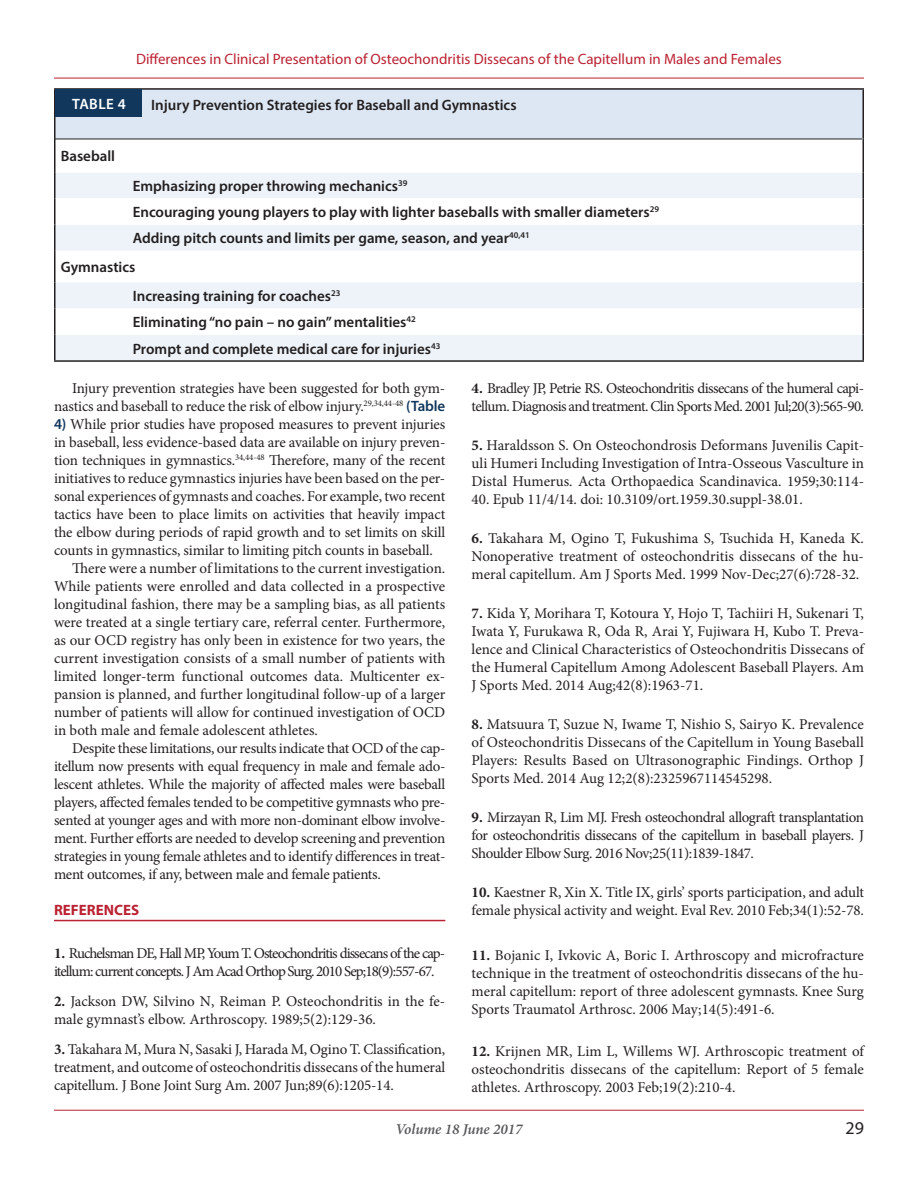
<style>
.page{position:relative;width:918px;height:1188px;background:#fff}
.page>*{position:absolute;margin:0;border:0;box-sizing:border-box;transform-origin:0 0}
.t1{font:18px "Myriad Pro";color:#231f20}
.t2{font:15px/18px "Minion Pro";letter-spacing:-.01em;color:#231f20;text-align:justify}
.t3{font:600 15px/26.2px "Myriad Pro";color:#231f20}
.t4{font:15px/18px "Minion Pro";letter-spacing:-.04em;color:#231f20}
.t5{font:15px/18px "Minion Pro";letter-spacing:-.06em;color:#231f20}
.t6{font:15px "Myriad Pro";color:#b23}
.t7{font:italic 600 15px "Minion Pro";letter-spacing:-.005em;color:#57585a}
.t8{font:700 15px "Myriad Pro";color:#b23}
.t9{font:600 15px "Myriad Pro";letter-spacing:.025em;color:#fff}
.s1{font-family:"Myriad Pro";font-weight:600;color:#11375d}
.s2{font-weight:700}
</style>
<div class="page">
<hr style="left:54px;top:78px;width:810px;height:1px;background:#b23">
<hr style="left:54px;top:1110px;width:810px;height:1px;background:#b23">
<hr style="left:54px;top:920px;width:391px;height:1px;background:#b23">
<div style="left:55px;top:89px;width:808px;height:50px;background:#dce7f3"></div>
<div style="left:56px;top:173px;width:806px;height:187px;background:#edf3f9"></div>
<svg style="left:56px;top:198px;width:806px;height:137px"></svg>
<hr style="left:54px;top:139px;width:2px;height:34px;background:#231f20">
<hr style="left:862px;top:139px;width:2px;height:34px;background:#231f20">
<hr style="left:54px;top:173px;width:2px;height:25px;background:#231f20">
<hr style="left:862px;top:173px;width:2px;height:25px;background:#231f20">
<hr style="left:54px;top:198px;width:2px;height:27px;background:#231f20">
<hr style="left:862px;top:198px;width:2px;height:27px;background:#231f20">
<hr style="left:54px;top:225px;width:2px;height:26px;background:#231f20">
<hr style="left:862px;top:225px;width:2px;height:26px;background:#231f20">
<hr style="left:54px;top:251px;width:2px;height:31px;background:#231f20">
<hr style="left:862px;top:251px;width:2px;height:31px;background:#231f20">
<hr style="left:54px;top:282px;width:2px;height:27px;background:#231f20">
<hr style="left:862px;top:282px;width:2px;height:27px;background:#231f20">
<hr style="left:54px;top:309px;width:2px;height:26px;background:#231f20">
<hr style="left:862px;top:309px;width:2px;height:26px;background:#231f20">
<hr style="left:54px;top:88px;width:810px;height:2px;background:#231f20">
<hr style="left:54px;top:90px;width:2px;height:49px;background:#231f20">
<hr style="left:862px;top:90px;width:2px;height:49px;background:#231f20">
<hr style="left:54px;top:335px;width:2px;height:25px;background:#231f20">
<hr style="left:862px;top:335px;width:2px;height:25px;background:#231f20">
<hr style="left:54px;top:360px;width:810px;height:2px;background:#231f20">
<hr style="left:54px;top:139px;width:808px;height:1px;background:#231f20">
<div style="left:55px;top:90px;width:87px;height:27px;background:#11375d"></div>
<p class="t6" style="left:136px;top:49px;width:647px">Differences in Clinical Presentation of Osteochondritis Dissecans of the Capitellum in Males and Females</p>
<p class="t9" style="left:72px;top:94px;width:55px">TABLE 4</p>
<p class="t3" style="left:151px;top:91px;width:367px">Injury Prevention Strategies for Baseball and Gymnastics</p>
<p class="t3" style="left:61px;top:143px;width:56px">Baseball</p>
<p class="t3" style="left:133px;top:172px;width:528px">Emphasizing proper throwing mechanics<sup>39<br></sup>Encouraging young players to play with lighter baseballs with smaller diameters<sup>29<br></sup>Adding pitch counts and limits per game, season, and year<sup>40,41</sup></p>
<p class="t3" style="left:133px;top:252px;width:209px;line-height:28.8px;text-indent:-72px">Gymnastics<br>Increasing training for coaches<sup>23</sup></p>
<p class="t3" style="left:133px;top:309px;width:309px">Eliminating “no pain – no gain” mentalities<sup>42<br></sup>Prompt and complete medical care for injuries<sup>43</sup></p>
<p class="t2" style="left:54px;top:379px;width:393px;text-align:right">Injury prevention strategies have been suggested for both gym&shy;nastics and baseball to reduce the risk of elbow injury.<sup>29,34,44-48</sup> <span class="s1">(Table</span></p>
<p class="t2" style="left:54px;top:415px;width:393px"><span class="s1">4)</span> While prior studies have proposed measures to prevent injuries</p>
<p class="t2" style="left:54px;top:433px;width:393px">in baseball, less evidence-based data are available on injury preven-</p>
<p class="t2" style="left:54px;top:451px;width:393px">tion techniques in gymnastics.<sup>34,44-48</sup> Therefore, many of the recent</p>
<p class="t2" style="left:54px;top:469px;width:393px">initiatives to reduce gymnastics injuries have been based on the per-</p>
<p class="t2" style="left:54px;top:487px;width:393px">sonal experiences of gymnasts and coaches. For example, two recent</p>
<p class="t2" style="left:54px;top:505px;width:393px">tactics have been to place limits on activities that heavily impact</p>
<p class="t2" style="left:54px;top:523px;width:393px">the elbow during periods of rapid growth and to set limits on skill</p>
<p class="t2" style="left:54px;top:541px;width:380px">counts in gymnastics, similar to limiting pitch counts in baseball.</p>
<p class="t2" style="left:72px;top:559px;width:375px">There were a number of limitations to the current investigation.</p>
<p class="t2" style="left:54px;top:577px;width:393px">While patients were enrolled and data collected in a prospective</p>
<p class="t2" style="left:54px;top:595px;width:393px">longitudinal fashion, there may be a sampling bias, as all patients</p>
<p class="t2" style="left:54px;top:613px;width:393px">were treated at a single tertiary care, referral center. Furthermore,</p>
<p class="t2" style="left:54px;top:631px;width:393px">as our OCD registry has only been in existence for two years, the</p>
<p class="t2" style="left:54px;top:649px;width:393px">current investigation consists of a small number of patients with</p>
<p class="t2" style="left:54px;top:667px;width:393px">limited longer-term functional outcomes data. Multicenter ex-</p>
<p class="t2" style="left:54px;top:685px;width:393px">pansion is planned, and further longitudinal follow-up of a larger</p>
<p class="t2" style="left:54px;top:703px;width:393px">number of patients will allow for continued investigation of OCD</p>
<p class="t2" style="left:54px;top:721px;width:265px">in both male and female adolescent athletes.</p>
<p class="t2" style="left:72px;top:739px;width:375px">Despite these limitations, our results indicate that OCD of the cap-</p>
<p class="t2" style="left:54px;top:757px;width:393px">itellum now presents with equal frequency in male and female ado-</p>
<p class="t2" style="left:54px;top:775px;width:393px">lescent athletes. While the majority of affected males were baseball</p>
<p class="t2" style="left:54px;top:793px;width:393px">players, affected females tended to be competitive gymnasts who pre-</p>
<p class="t2" style="left:54px;top:811px;width:393px">sented at younger ages and with more non-dominant elbow involve-</p>
<p class="t2" style="left:54px;top:829px;width:393px">ment. Further efforts are needed to develop screening and prevention</p>
<p class="t2" style="left:54px;top:847px;width:393px">strategies in young female athletes and to identify differences in treat-</p>
<p class="t2" style="left:54px;top:865px;width:328px">ment outcomes, if any, between male and female patients.</p>
<p class="t8" style="left:54px;top:900px;width:87px">REFERENCES</p>
<p class="t5" style="left:54px;top:944px;width:393px"><span class="s2">1.</span> Ruchelsman DE, Hall MP, Youm T. Osteochondritis dissecans of the cap&shy;itellum: current concepts. J Am Acad Orthop Surg. 2010 Sep;18(9):557-67.</p>
<p class="t2" style="left:54px;top:992px;width:393px"><span class="s2">2.</span> Jackson DW, Silvino N, Reiman P. Osteochondritis in the fe&shy;male gymnast’s elbow. Arthroscopy. 1989;5(2):129-36.</p>
<p class="t2" style="left:54px;top:1040px;width:393px"><span class="s2">3.</span> Takahara M, Mura N, Sasaki J, Harada M, Ogino T. Classification, treatment, and outcome of osteochondritis dissecans of the humeral capitellum. J Bone Joint Surg Am. 2007 Jun;89(6):1205-14.</p>
<p class="t4" style="left:472px;top:379px;width:394px"><span class="s2">4.</span> Bradley JP, Petrie RS. Osteochondritis dissecans of the humeral capi&shy;tellum. Diagnosis and treatment. Clin Sports Med. 2001 Jul;20(3):565-90.</p>
<p class="t2" style="left:472px;top:436px;width:394px"><span class="s2">5.</span> Haraldsson S. On Osteochondrosis Deformans Juvenilis Capit&shy;uli Humeri Including Investigation of Intra-Osseous Vasculture in Distal Humerus. Acta Orthopaedica Scandinavica. 1959;30:114-</p>
<p class="t2" style="left:472px;top:490px;width:333px">40. Epub 11/4/14. doi: 10.3109/ort.1959.30.suppl-38.01.</p>
<p class="t2" style="left:472px;top:529px;width:394px"><span class="s2">6.</span> Takahara M, Ogino T, Fukushima S, Tsuchida H, Kaneda K.<br>Nonoperative treatment of osteochondritis dissecans of the hu&shy;meral capitellum. Am J Sports Med. 1999 Nov-Dec;27(6):728-32.</p>
<p class="t2" style="left:472px;top:604px;width:394px"><span class="s2">7.</span> Kida Y, Morihara T, Kotoura Y, Hojo T, Tachiiri H, Sukenari T, Iwata Y, Furukawa R, Oda R, Arai Y, Fujiwara H, Kubo T. Preva&shy;lence and Clinical Characteristics of Osteochondritis Dissecans of the Humeral Capitellum Among Adolescent Baseball Players. Am J Sports Med. 2014 Aug;42(8):1963-71.</p>
<p class="t2" style="left:472px;top:715px;width:394px"><span class="s2">8.</span> Matsuura T, Suzue N, Iwame T, Nishio S, Sairyo K. Prevalence of Osteochondritis Dissecans of the Capitellum in Young Baseball Players: Results Based on Ultrasonographic Findings. Orthop J Sports Med. 2014 Aug 12;2(8):2325967114545298.</p>
<p class="t2" style="left:472px;top:808px;width:394px"><span class="s2">9.</span> Mirzayan R, Lim MJ. Fresh osteochondral allograft transplantation for osteochondritis dissecans of the capitellum in baseball players. J Shoulder Elbow Surg. 2016 Nov;25(11):1839-1847.</p>
<p class="t2" style="left:472px;top:883px;width:394px"><span class="s2">10.</span> Kaestner R, Xin X. Title IX, girls’ sports participation, and adult female physical activity and weight. Eval Rev. 2010 Feb;34(1):52-78.</p>
<p class="t2" style="left:472px;top:946px;width:394px"><span class="s2">11.</span> Bojanic I, Ivkovic A, Boric I. Arthroscopy and microfracture technique in the treatment of osteochondritis dissecans of the hu&shy;meral capitellum: report of three adolescent gymnasts. Knee Surg Sports Traumatol Arthrosc. 2006 May;14(5):491-6.</p>
<p class="t2" style="left:472px;top:1042px;width:394px"><span class="s2">12.</span> Krijnen MR, Lim L, Willems WJ. Arthroscopic treatment of osteochondritis dissecans of the capitellum: Report of 5 female athletes. Arthroscopy. 2003 Feb;19(2):210-4.</p>
<p class="t7" style="left:396px;top:1119px;width:128px">Volume 18 June 2017</p>
<p class="t1" style="left:846px;top:1117px;width:20px">29</p>
</div>
